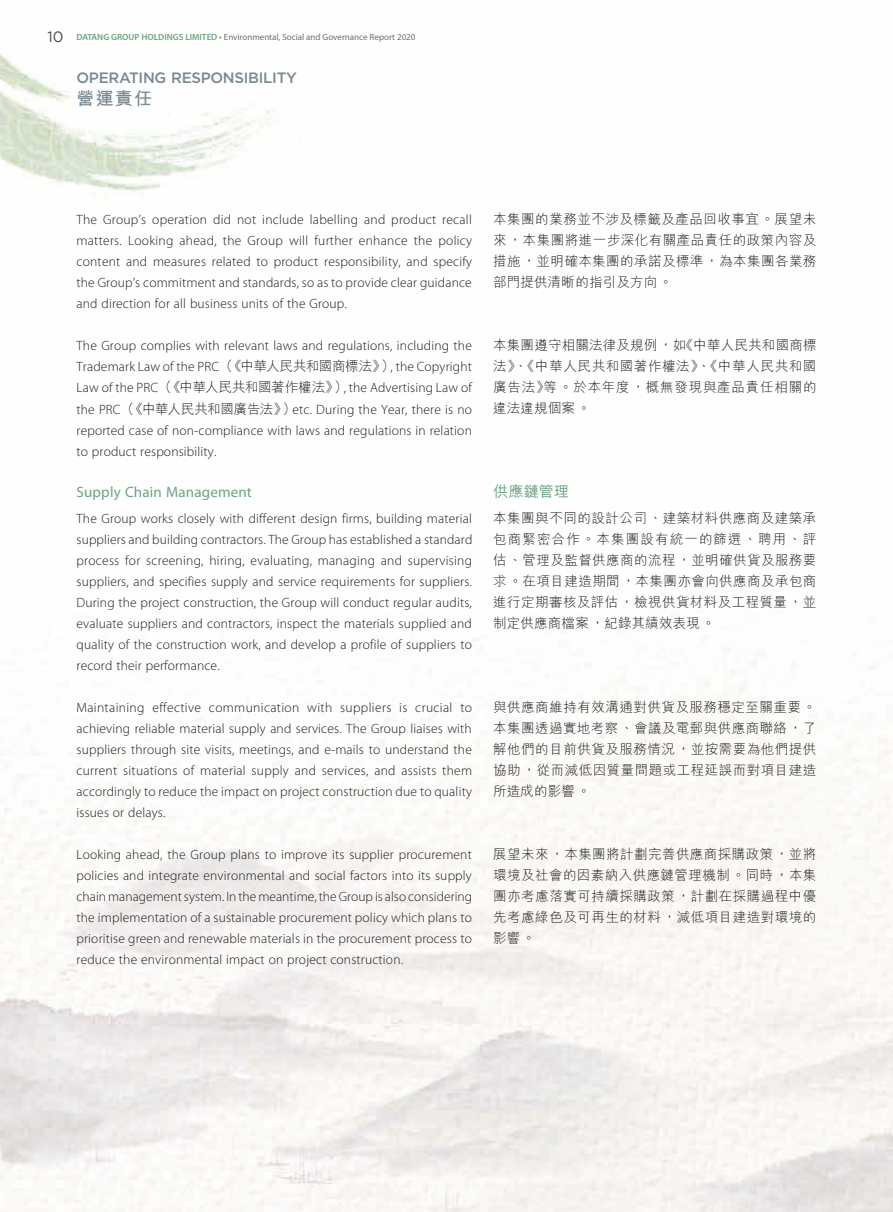
<style>
.page{position:relative;width:893px;height:1212px;background:#fff}
.page>*{position:absolute;margin:0;border:0;box-sizing:border-box;transform-origin:0 0}
.t1{font:700 18px "M Hei HK";color:#7a8890}
.t2{font:500 15px "Gotham";letter-spacing:-.02em;color:#7a8890}
.t3{font:15px "Myriad Pro";letter-spacing:.015em;color:#6da281}
.t4{font:500 15px "M Hei HK";letter-spacing:.015em;color:#6da281}
.t5{font:300 13.5px/21px "Myriad Pro";letter-spacing:.015em;color:#1c1c1b;text-align:justify}
.t6{font:300 13.5px/21px "M Hei HK";letter-spacing:.04em;color:#1c1c1b;text-align:justify}
.t7{font:9px "Myriad Pro";color:#6f6f6f}
.s1{font-family:"Gotham";font-size:15px;color:#4a4a49}
.s2{font-weight:600;color:#6da281}
.s3{font-family:"M Hei HK"}
</style>
<div class="page">
<p class="t7" style="left:48px;top:32px;width:369px"><span class="s1">10</span> <span class="s2">DATANG GROUP HOLDINGS LIMITED •</span> Environmental, Social and Governance Report 2020</p>
<p class="t2" style="left:77px;top:68px;width:222px">OPERATING RESPONSIBILITY</p>
<h1 class="t1" style="left:77px;top:86px;width:77px">營運責任</h1>
<p class="t5" style="left:77px;top:210px;width:397px">The Group’s operation did not include labelling and product recall matters. Looking ahead, the Group will further enhance the policy content and measures related to product responsibility, and specify the Group’s commitment and standards, so as to provide clear guidance and direction for all business units of the Group.</p>
<p class="t5" style="left:77px;top:336px;width:397px">The Group complies with relevant laws and regulations, including the Trademark Law of the PRC<span class="s3">（《中華人民共和國商標法》）</span>, the Copyright Law of the PRC<span class="s3">（《中華人民共和國著作權法》）</span>, the Advertising Law of the PRC<span class="s3">（《中華人民共和國廣告法》）</span>etc. During the Year, there is no reported case of non-compliance with laws and regulations in relation to product responsibility.</p>
<p class="t3" style="left:77px;top:484px;width:177px">Supply Chain Management</p>
<p class="t5" style="left:77px;top:508px;width:397px">The Group works closely with different design firms, building material suppliers and building contractors. The Group has established a standard process for screening, hiring, evaluating, managing and supervising suppliers, and specifies supply and service requirements for suppliers.<br>During the project construction, the Group will conduct regular audits, evaluate suppliers and contractors, inspect the materials supplied and quality of the construction work, and develop a profile of suppliers to record their performance.</p>
<p class="t5" style="left:77px;top:697px;width:397px">Maintaining effective communication with suppliers is crucial to achieving reliable material supply and services. The Group liaises with suppliers through site visits, meetings, and e-mails to understand the current situations of material supply and services, and assists them accordingly to reduce the impact on project construction due to quality issues or delays.</p>
<p class="t5" style="left:77px;top:844px;width:397px">Looking ahead, the Group plans to improve its supplier procurement policies and integrate environmental and social factors into its supply chain management system. In the meantime, the Group is also considering the implementation of a sustainable procurement policy which plans to prioritise green and renewable materials in the procurement process to reduce the environmental impact on project construction.</p>
<p class="t6" style="left:493px;top:208px;width:325px">本集團的業務並不涉及標籤及產品回收事宜。展望未來，本集團將進一步深化有關產品責任的政策內容及措施，並明確本集團的承諾及標準，為本集團各業務部門提供清晰的指引及方向。</p>
<p class="t6" style="left:493px;top:334px;width:325px">本集團遵守相關法律及規例，如《中華人民共和國商標法》、《中華人民共和國著作權法》、《中華人民共和國廣告法》等。於本年度，概無發現與產品責任相關的違法違規個案。</p>
<p class="t4" style="left:493px;top:481px;width:77px">供應鏈管理</p>
<p class="t6" style="left:493px;top:507px;width:325px">本集團與不同的設計公司、建築材料供應商及建築承包商緊密合作。本集團設有統一的篩選、聘用、評估、管理及監督供應商的流程，並明確供貨及服務要求。在項目建造期間，本集團亦會向供應商及承包商進行定期審核及評估，檢視供貨材料及工程質量，並制定供應商檔案，紀錄其績效表現。</p>
<p class="t6" style="left:493px;top:696px;width:325px">與供應商維持有效溝通對供貨及服務穩定至關重要。本集團透過實地考察、會議及電郵與供應商聯絡，了解他們的目前供貨及服務情況，並按需要為他們提供協助，從而減低因質量問題或工程延誤而對項目建造所造成的影響。</p>
<p class="t6" style="left:493px;top:843px;width:325px">展望未來，本集團將計劃完善供應商採購政策，並將環境及社會的因素納入供應鏈管理機制。同時，本集團亦考慮落實可持續採購政策，計劃在採購過程中優先考慮綠色及可再生的材料，減低項目建造對環境的影響。</p>
</div>
